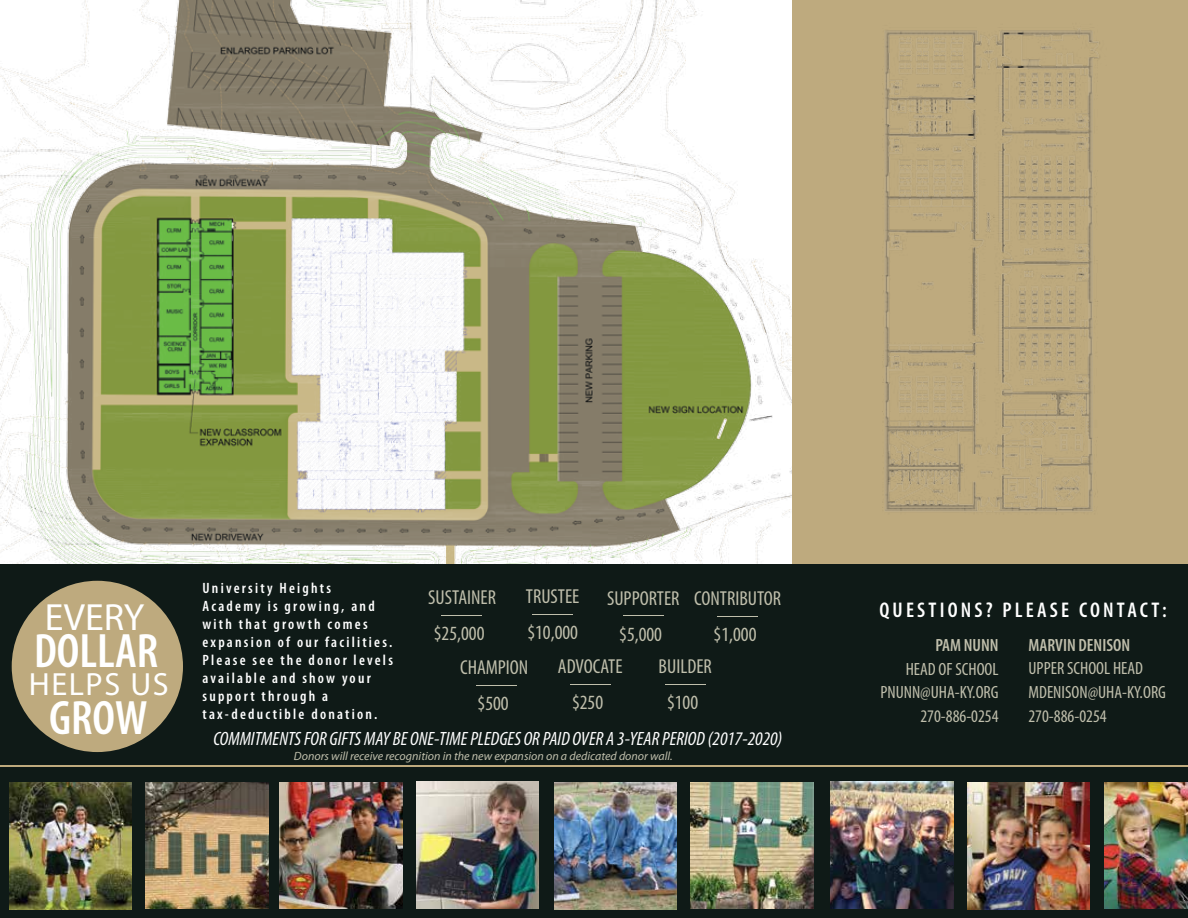
<style>
.page{position:relative;width:1188px;height:918px;background:#fff}
.page>*{position:absolute;margin:0;border:0;box-sizing:border-box;transform-origin:0 0}
.t1{font:600 condensed 48.6px "Myriad Pro";color:#fff}
.t2{font:37.95px "Myriad Pro";color:#fff}
.t3{font:32.25px "Myriad Pro";letter-spacing:.05em;color:#fff}
.t4{font:600 condensed 21.3px "Myriad Pro";letter-spacing:.15em;color:#fff}
.t5{font:condensed 20.25px "Myriad Pro";color:#c0bfac}
.t6{font:italic condensed 19.35px "Myriad Pro";color:#fff}
.t7{font:condensed 17.7px/23.7px "Myriad Pro";color:#c0bfac;text-align:right}
.t8{font:600 condensed 17.7px "Myriad Pro";color:#c0bfac}
.t9{font:600 condensed 15px/18px "Myriad Pro";letter-spacing:.15em;color:#fff}
.t10{font:italic 12px "Myriad Pro";color:#c0bfac}
</style>
<div class="page">
<img style="left:0;top:0;width:792px;height:564px">
<div style="left:792px;top:0;width:396px;height:588px;background:#beaa7e"></div>
<div style="left:0;top:564px;width:1188px;height:354px;background:#0f1a17"></div>
<img style="left:146px;top:782px;width:122px;height:127px">
<img style="left:280px;top:782px;width:122px;height:127px">
<img style="left:416px;top:782px;width:123px;height:126px">
<img style="left:554px;top:783px;width:123px;height:126px">
<img style="left:691px;top:782px;width:122px;height:127px">
<img style="left:831px;top:782px;width:122px;height:126px">
<img style="left:9px;top:783px;width:123px;height:126px">
<hr style="left:0;top:765px;width:1188px;height:2px;background:#beaa7e">
<img style="left:967px;top:783px;width:123px;height:126px">
<img style="left:1104px;top:782px;width:84px;height:127px">
<img style="left:882px;top:30px;width:218px;height:481px">
<div style="left:12px;top:581px;width:171px;height:171px;background:#beaa7e;border-radius:50%"></div>
<hr style="left:441px;top:615px;width:41px;height:1px;background:#c0bfac">
<hr style="left:533px;top:614px;width:40px;height:1px;background:#c0bfac">
<hr style="left:623px;top:615px;width:41px;height:1px;background:#c0bfac">
<hr style="left:718px;top:616px;width:40px;height:1px;background:#c0bfac">
<hr style="left:476px;top:685px;width:40px;height:1px;background:#c0bfac">
<hr style="left:570px;top:684px;width:41px;height:1px;background:#c0bfac">
<hr style="left:665px;top:684px;width:41px;height:1px;background:#c0bfac">
<h2 class="t2" style="left:45px;top:594px;width:101px">EVERY</h2>
<h1 class="t1" style="left:34px;top:624px;width:126px">DOLLAR</h1>
<h3 class="t3" style="left:29px;top:665px;width:141px">HELPS US</h3>
<h1 class="t1" style="left:49px;top:691px;width:100px">GROW</h1>
<p class="t9" style="left:203px;top:579px;width:192px">University Heights<br>Academy is growing, and with that growth comes expansion of our facilities.<br>Please see the donor levels available and show your support through a tax-deductible donation.</p>
<h3 class="t5" style="left:428px;top:585px;width:69px">SUSTAINER</h3>
<h3 class="t5" style="left:434px;top:621px;width:52px">$25,000</h3>
<h3 class="t5" style="left:526px;top:585px;width:55px">TRUSTEE</h3>
<h3 class="t5" style="left:527px;top:621px;width:52px">$10,000</h3>
<h3 class="t5" style="left:607px;top:586px;width:74px">SUPPORTER</h3>
<h3 class="t5" style="left:619px;top:622px;width:44px">$5,000</h3>
<h3 class="t5" style="left:694px;top:586px;width:88px">CONTRIBUTOR</h3>
<h3 class="t5" style="left:714px;top:622px;width:44px">$1,000</h3>
<h3 class="t5" style="left:460px;top:655px;width:70px">CHAMPION</h3>
<h3 class="t5" style="left:478px;top:691px;width:33px">$500</h3>
<h3 class="t5" style="left:558px;top:654px;width:66px">ADVOCATE</h3>
<h3 class="t5" style="left:572px;top:690px;width:33px">$250</h3>
<h3 class="t5" style="left:659px;top:654px;width:55px">BUILDER</h3>
<h3 class="t5" style="left:667px;top:690px;width:33px">$100</h3>
<p class="t6" style="left:213px;top:727px;width:571px">COMMITMENTS FOR GIFTS MAY BE ONE-TIME PLEDGES OR PAID OVER A 3-YEAR PERIOD (2017-2020)</p>
<p class="t10" style="left:294px;top:749px;width:380px">Donors will receive recognition in the new expansion on a dedicated donor wall.</p>
<h3 class="t4" style="left:880px;top:599px;width:289px">QUESTIONS? PLEASE CONTACT:</h3>
<p class="t8" style="left:935px;top:636px;width:65px">PAM NUNN</p>
<p class="t7" style="left:880px;top:657px;width:120px">HEAD OF SCHOOL<br>PNUNN@UHA-KY.ORG<br>270-886-0254</p>
<p class="t8" style="left:1028px;top:635px;width:103px">MARVIN DENISON</p>
<p class="t7" style="left:1028px;top:656px;width:139px;text-align:left">UPPER SCHOOL HEAD<br>MDENISON@UHA-KY.ORG<br>270-886-0254</p>
</div>
